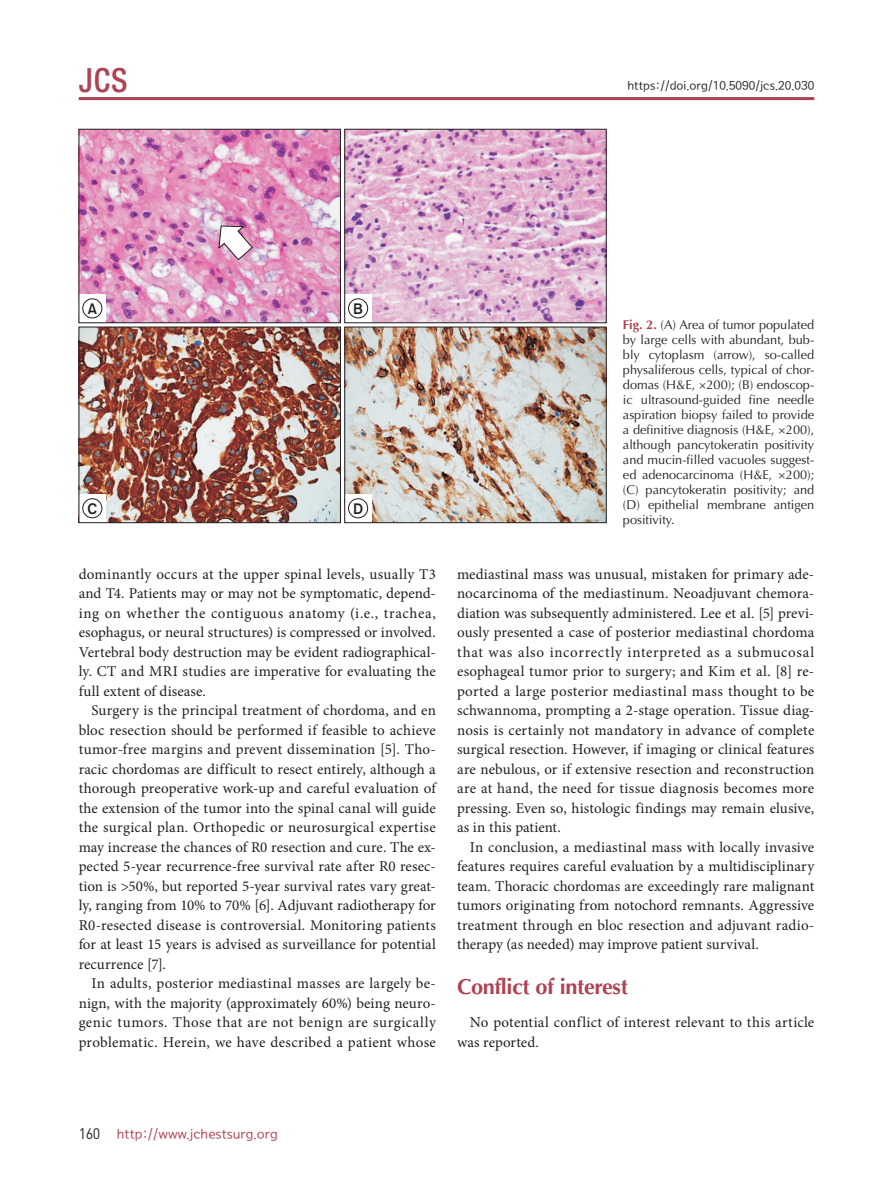
<style>
.page{position:relative;width:893px;height:1191px;background:#fff}
.page>*{position:absolute;margin:0;border:0;box-sizing:border-box;transform-origin:0 0}
.t1{font:500 condensed 33.3px "Helvetica Neue LT Std";color:#ad4353;scale:.95 1}
.t2{font:700 21.75px "Optima LT Std";letter-spacing:-.02em;color:#ad4353}
.t3{font:15px/19.5px "Minion Pro";letter-spacing:.01em;color:#231f20;text-align:justify}
.t4{font:15px "Gothic 725 BT Bold A";color:#231f20}
.t5{font:15px "Dinreg";color:#231f20;scale:.95 1}
.t6{font:13.5px "Seoul Namsan M";color:#ad4353}
.t7{font:12.75px/15px "Optima LT Std";color:#231f20;text-align:justify}
.t8{font:12px "Seoul Namsan M";color:#231f20}
.s1{font-weight:700;color:#ad4353}
</style>
<div class="page">
<hr style="left:79px;top:97px;width:735px;height:3px;background:#ad4353">
<img style="left:79px;top:129px;width:528px;height:394px">
<svg style="left:218px;top:225px;width:35px;height:36px"></svg>
<div style="left:83px;top:299px;width:19px;height:19px;background:#fff;border-radius:50%"></div>
<div style="left:82px;top:298px;width:20px;height:20px;border:1px solid #231f20;border-radius:50%"></div>
<div style="left:83px;top:499px;width:19px;height:19px;background:#fff;border-radius:50%"></div>
<div style="left:82px;top:498px;width:20px;height:20px;border:1px solid #231f20;border-radius:50%"></div>
<div style="left:349px;top:299px;width:19px;height:19px;background:#fff;border-radius:50%"></div>
<div style="left:348px;top:298px;width:20px;height:20px;border:1px solid #231f20;border-radius:50%"></div>
<div style="left:349px;top:499px;width:19px;height:19px;background:#fff;border-radius:50%"></div>
<div style="left:348px;top:498px;width:20px;height:20px;border:1px solid #231f20;border-radius:50%"></div>
<h1 class="t1" style="left:79px;top:60px;width:53px">JCS</h1>
<p class="t8" style="left:627px;top:80px;width:188px">https://doi.org/10.5090/jcs.20.030</p>
<p class="t4" style="left:88px;top:300px;width:11px">A</p>
<p class="t4" style="left:87px;top:499px;width:11px">C</p>
<p class="t4" style="left:353px;top:300px;width:11px">B</p>
<p class="t4" style="left:353px;top:499px;width:12px">D</p>
<p class="t3" style="left:79px;top:564px;width:359px">dominantly occurs at the upper spinal levels, usually T3 and T4. Patients may or may not be symptomatic, depend&shy;ing on whether the contiguous anatomy (i.e., trachea, esophagus, or neural structures) is compressed or involved.<br>Vertebral body destruction may be evident radiographical&shy;ly. CT and MRI studies are imperative for evaluating the full extent of disease.</p>
<p class="t3" style="left:79px;top:700px;width:359px;text-indent:13px">Surgery is the principal treatment of chordoma, and en bloc resection should be performed if feasible to achieve tumor-free margins and prevent dissemination [5]. Tho&shy;racic chordomas are difficult to resect entirely, although a thorough preoperative work-up and careful evaluation of the extension of the tumor into the spinal canal will guide the surgical plan. Orthopedic or neurosurgical expertise may increase the chances of R0 resection and cure. The ex&shy;pected 5-year recurrence-free survival rate after R0 resec&shy;tion is &gt;50%, but reported 5-year survival rates vary great&shy;ly, ranging from 10% to 70% [6]. Adjuvant radiotherapy for R0-resected disease is controversial. Monitoring patients for at least 15 years is advised as surveillance for potential recurrence [7].</p>
<p class="t3" style="left:79px;top:973px;width:359px;text-indent:13px">In adults, posterior mediastinal masses are largely be&shy;nign, with the majority (approximately 60%) being neuro&shy;genic tumors. Those that are not benign are surgically problematic. Herein, we have described a patient whose</p>
<p class="t7" style="left:623px;top:317px;width:193px"><span class="s1">Fig. 2.</span> (A) Area of tumor populated by large cells with abundant, bub&shy;bly cytoplasm (arrow), so-called physaliferous cells, typical of chor&shy;domas (H&amp;E, ×200); (B) endoscop&shy;ic ultrasound-guided fine needle aspiration biopsy failed to provide a definitive diagnosis (H&amp;E, ×200), although pancytokeratin positivity and mucin-filled vacuoles suggest&shy;ed adenocarcinoma (H&amp;E, ×200); (C) pancytokeratin positivity; and (D) epithelial membrane antigen positivity.</p>
<p class="t3" style="left:457px;top:564px;width:359px">mediastinal mass was unusual, mistaken for primary ade&shy;nocarcinoma of the mediastinum. Neoadjuvant chemora&shy;diation was subsequently administered. Lee et al. [5] previ&shy;ously presented a case of posterior mediastinal chordoma that was also incorrectly interpreted as a submucosal esophageal tumor prior to surgery; and Kim et al. [8] re&shy;ported a large posterior mediastinal mass thought to be schwannoma, prompting a 2-stage operation. Tissue diag&shy;nosis is certainly not mandatory in advance of complete surgical resection. However, if imaging or clinical features are nebulous, or if extensive resection and reconstruction are at hand, the need for tissue diagnosis becomes more pressing. Even so, histologic findings may remain elusive, as in this patient.</p>
<p class="t3" style="left:457px;top:837px;width:359px;text-indent:13px">In conclusion, a mediastinal mass with locally invasive features requires careful evaluation by a multidisciplinary team. Thoracic chordomas are exceedingly rare malignant tumors originating from notochord remnants. Aggressive treatment through en bloc resection and adjuvant radio&shy;therapy (as needed) may improve patient survival.</p>
<h2 class="t2" style="left:457px;top:974px;width:172px">Conflict of interest</h2>
<p class="t3" style="left:457px;top:1012px;width:359px;text-indent:13px">No potential conflict of interest relevant to this article was reported.</p>
<p class="t5" style="left:79px;top:1124px;width:24px">160</p>
<p class="t6" style="left:117px;top:1126px;width:162px">http://www.jchestsurg.org</p>
</div>
